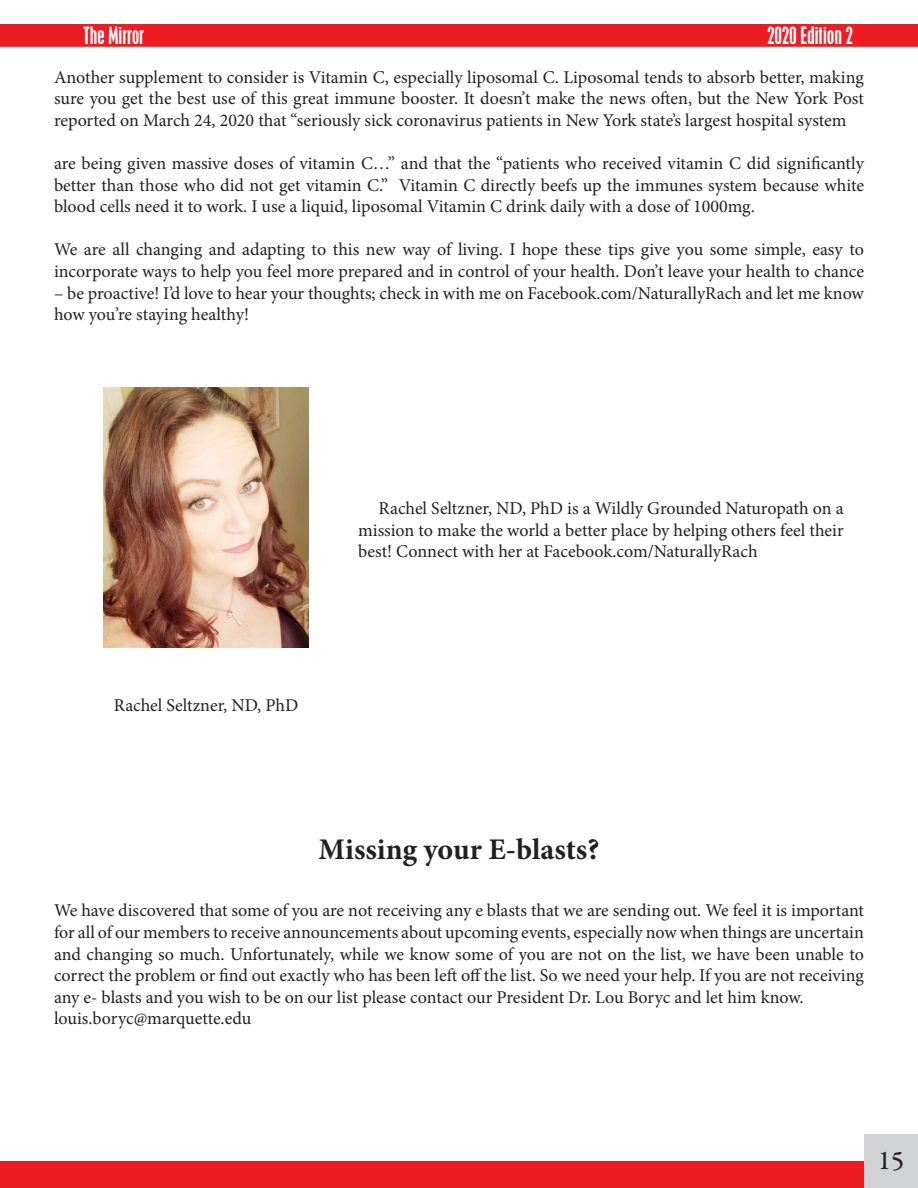
<style>
.page{position:relative;width:918px;height:1188px;background:#fff}
.page>*{position:absolute;margin:0;border:0;box-sizing:border-box;transform-origin:0 0}
.t1{font:700 30px "Minion Pro";color:#231f20}
.t2{font:500 27px "Garamond Premr Pro";color:#231f20}
.t3{font:condensed 21px "Placard";color:#fff}
.t4{font:18px/21.6px "Minion Pro";letter-spacing:-.005em;color:#231f20;text-align:justify}
</style>
<div class="page">
<div style="left:0;top:24px;width:918px;height:23px;background:#ee1d23"></div>
<div style="left:0;top:1161px;width:864px;height:27px;background:#ee1d23"></div>
<div style="left:864px;top:1134px;width:54px;height:54px;background:#d1d2d4"></div>
<img style="left:104px;top:387px;width:205px;height:261px">
<p class="t3" style="left:767px;top:23px;width:87px">2020 Edition 2</p>
<p class="t4" style="left:54px;top:66px;width:811px">Another supplement to consider is Vitamin C, especially liposomal C. Liposomal tends to absorb better, making sure you get the best use of this great immune booster. It doesn’t make the news often, but the New York Post reported on March 24, 2020 that “seriously sick coronavirus patients in New York state’s largest hospital system</p>
<p class="t4" style="left:54px;top:153px;width:812px">are being given massive doses of vitamin C…” and that the “patients who received vitamin C did significantly better than those who did not get vitamin C.” Vitamin C directly beefs up the immunes system because white blood cells need it to work. I use a liquid, liposomal Vitamin C drink daily with a dose of 1000mg.</p>
<p class="t4" style="left:54px;top:239px;width:812px">We are all changing and adapting to this new way of living. I hope these tips give you some simple, easy to incorporate ways to help you feel more prepared and in control of your health. Don’t leave your health to chance</p>
<p class="t4" style="left:54px;top:282px;width:811px">– be proactive! I’d love to hear your thoughts; check in with me on Facebook.com/NaturallyRach and let me know how you’re staying healthy!</p>
<p class="t3" style="left:83px;top:23px;width:62px">The Mirror</p>
<p class="t4" style="left:358px;top:498px;width:487px;text-indent:20px">Rachel Seltzner, ND, PhD is a Wildly Grounded Naturopath on a mission to make the world a better place by helping others feel their best! Connect with her at Facebook.com/NaturallyRach</p>
<p class="t4" style="left:114px;top:695px;width:186px">Rachel Seltzner, ND, PhD</p>
<p class="t1" style="left:319px;top:828px;width:282px">Missing your E-blasts?</p>
<p class="t4" style="left:54px;top:900px;width:812px">We have discovered that some of you are not receiving any e blasts that we are sending out. We feel it is important for all of our members to receive announcements about upcoming events, especially now when things are uncertain and changing so much. Unfortunately, while we know some of you are not on the list, we have been unable to correct the problem or find out exactly who has been left off the list. So we need your help. If you are not receiving any e- blasts and you wish to be on our list please contact our President Dr. Lou Boryc and let him know.</p>
<p class="t4" style="left:54px;top:1008px;width:199px">louis.boryc@marquette.edu</p>
<p class="t2" style="left:878px;top:1145px;width:28px">15</p>
</div>
